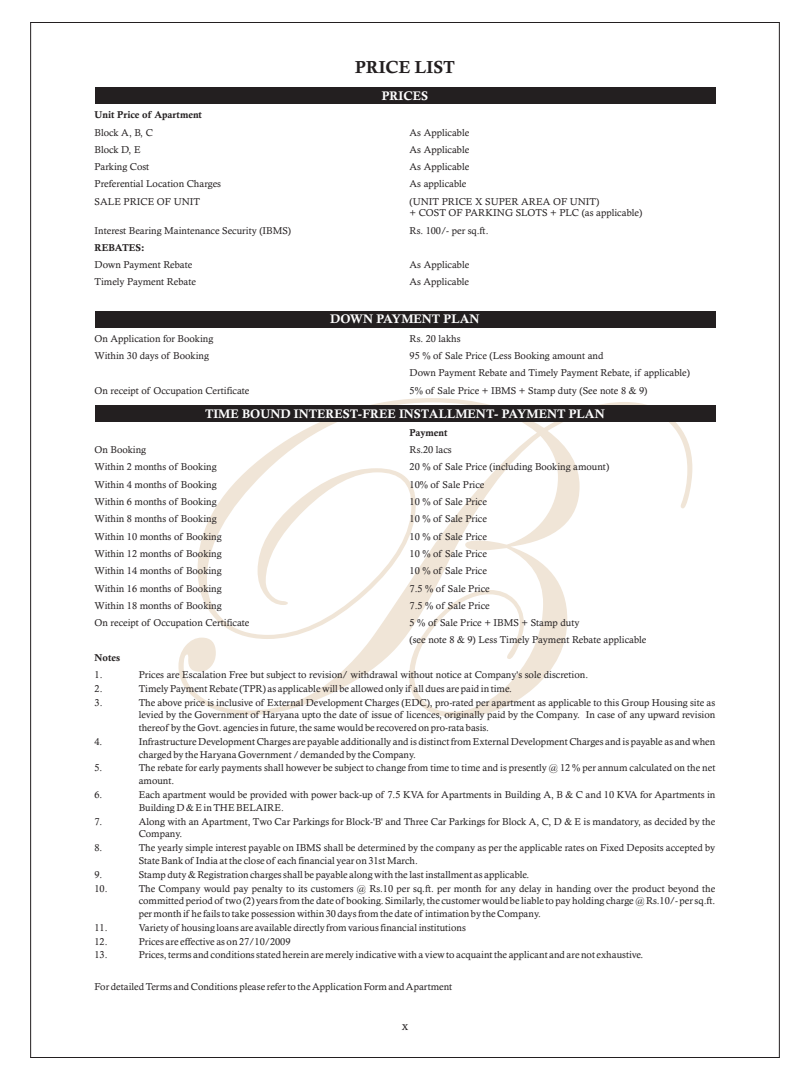
<style>
.page{position:relative;width:810px;height:1080px;background:#fff}
.page>*{position:absolute;margin:0;border:0;box-sizing:border-box;transform-origin:0 0}
.t1{font:700 17.5px "Calisto";color:#231f20}
.t2{font:700 12.5px "Calisto";color:#fff}
.t3{font:12.5px "Calisto";color:#231f20}
.t4{font:10px/12.8px "Calisto";color:#231f20}
.t5{font:700 10px "Calisto";color:#231f20}
</style>
<div class="page">
<svg style="left:178px;top:398px;width:514px;height:319px"></svg>
<div style="left:95px;top:87px;width:620px;height:17px;background:#231f20"></div>
<div style="left:95px;top:311px;width:620px;height:17px;background:#231f20"></div>
<div style="left:95px;top:405px;width:620px;height:17px;background:#231f20"></div>
<h1 class="t1" style="left:355px;top:61px;width:101px">PRICE LIST</h1>
<p class="t2" style="left:382px;top:91px;width:48px">PRICES</p>
<p class="t5" style="left:95px;top:111px;width:109px">Unit Price of Apartment</p>
<p class="t4" style="left:95px;top:127px;width:60px">Block A, B, C</p>
<p class="t4" style="left:410px;top:127px;width:61px">As Applicable</p>
<p class="t4" style="left:95px;top:144px;width:48px">Block D, E</p>
<p class="t4" style="left:410px;top:144px;width:61px">As Applicable</p>
<p class="t4" style="left:95px;top:161px;width:56px">Parking Cost</p>
<p class="t4" style="left:410px;top:161px;width:61px">As Applicable</p>
<p class="t4" style="left:95px;top:179px;width:128px">Preferential Location Charges</p>
<p class="t4" style="left:410px;top:179px;width:58px">As applicable</p>
<p class="t4" style="left:95px;top:196px;width:107px">SALE PRICE OF UNIT</p>
<p class="t4" style="left:410px;top:197px;width:234px;line-height:11.5px">(UNIT PRICE X SUPER AREA OF UNIT)<br>+ COST OF PARKING SLOTS + PLC (as applicable)</p>
<p class="t4" style="left:95px;top:225px;width:198px">Interest Bearing Maintenance Security (IBMS)</p>
<p class="t4" style="left:410px;top:225px;width:80px">Rs. 100/- per sq.ft.</p>
<p class="t5" style="left:95px;top:244px;width:51px">REBATES:</p>
<p class="t4" style="left:95px;top:259px;width:99px">Down Payment Rebate</p>
<p class="t4" style="left:410px;top:259px;width:61px">As Applicable</p>
<p class="t4" style="left:95px;top:277px;width:103px">Timely Payment Rebate</p>
<p class="t4" style="left:410px;top:277px;width:61px">As Applicable</p>
<p class="t2" style="left:330px;top:315px;width:151px">DOWN PAYMENT PLAN</p>
<p class="t4" style="left:95px;top:333px;width:120px">On Application for Booking</p>
<p class="t4" style="left:410px;top:333px;width:52px">Rs. 20 lakhs</p>
<p class="t4" style="left:95px;top:350px;width:116px">Within 30 days of Booking</p>
<p class="t4" style="left:410px;top:348px;width:282px;line-height:17.4px">95 % of Sale Price (Less Booking amount and<br>Down Payment Rebate and Timely Payment Rebate, if applicable)</p>
<p class="t4" style="left:95px;top:385px;width:156px">On receipt of Occupation Certificate</p>
<p class="t4" style="left:410px;top:385px;width:239px">5% of Sale Price + IBMS + Stamp duty (See note 8 &amp; 9)</p>
<p class="t5" style="left:410px;top:429px;width:39px">Payment</p>
<p class="t4" style="left:95px;top:444px;width:53px">On Booking</p>
<p class="t4" style="left:410px;top:444px;width:44px">Rs.20 lacs</p>
<p class="t4" style="left:95px;top:461px;width:123px">Within 2 months of Booking</p>
<p class="t4" style="left:410px;top:461px;width:201px">20 % of Sale Price (including Booking amount)</p>
<p class="t4" style="left:95px;top:479px;width:123px">Within 4 months of Booking</p>
<p class="t4" style="left:410px;top:479px;width:76px">10% of Sale Price</p>
<p class="t4" style="left:95px;top:496px;width:123px">Within 6 months of Booking</p>
<p class="t4" style="left:410px;top:496px;width:79px">10 % of Sale Price</p>
<p class="t4" style="left:95px;top:513px;width:123px">Within 8 months of Booking</p>
<p class="t4" style="left:410px;top:513px;width:79px">10 % of Sale Price</p>
<p class="t4" style="left:95px;top:531px;width:129px">Within 10 months of Booking</p>
<p class="t4" style="left:410px;top:531px;width:79px">10 % of Sale Price</p>
<p class="t4" style="left:95px;top:548px;width:129px">Within 12 months of Booking</p>
<p class="t4" style="left:410px;top:548px;width:79px">10 % of Sale Price</p>
<p class="t4" style="left:95px;top:565px;width:129px">Within 14 months of Booking</p>
<p class="t4" style="left:410px;top:565px;width:79px">10 % of Sale Price</p>
<p class="t4" style="left:95px;top:583px;width:129px">Within 16 months of Booking</p>
<p class="t4" style="left:410px;top:583px;width:82px">7.5 % of Sale Price</p>
<p class="t4" style="left:95px;top:600px;width:129px">Within 18 months of Booking</p>
<p class="t4" style="left:410px;top:600px;width:82px">7.5 % of Sale Price</p>
<p class="t4" style="left:95px;top:617px;width:156px">On receipt of Occupation Certificate</p>
<p class="t4" style="left:410px;top:615px;width:238px;line-height:17.4px">5 % of Sale Price + IBMS + Stamp duty<br>(see note 8 &amp; 9) Less Timely Payment Rebate applicable</p>
<p class="t5" style="left:95px;top:654px;width:27px">Notes</p>
<p class="t4" style="left:95px;top:669px;width:9px">1.</p>
<p class="t4" style="left:139px;top:669px;width:451px">Prices are Escalation Free but subject to revision/ withdrawal without notice at Company's sole discretion.</p>
<p class="t4" style="left:95px;top:683px;width:9px">2.</p>
<p class="t4" style="left:139px;top:683px;width:375px">Timely Payment Rebate (TPR) as applicable will be allowed only if all dues are paid in time.</p>
<p class="t4" style="left:95px;top:697px;width:9px">3.</p>
<p class="t4" style="left:139px;top:697px;width:578px;text-align:justify">The above price is inclusive of External Development Charges (EDC), pro-rated per apartment as applicable to this Group Housing site as levied by the Government of Haryana upto the date of issue of licences, originally paid by the Company. In case of any upward revision thereof by the Govt. agencies in future, the same would be recovered on pro-rata basis.</p>
<p class="t4" style="left:95px;top:736px;width:9px">4.</p>
<p class="t4" style="left:139px;top:736px;width:578px">Infrastructure Development Charges are payable additionally and is distinct from External Development Charges and is payable as and when charged by the Haryana Government / demanded by the Company.</p>
<p class="t4" style="left:95px;top:763px;width:9px">5.</p>
<p class="t4" style="left:139px;top:763px;width:578px">The rebate for early payments shall however be subject to change from time to time and is presently @ 12 % per annum calculated on the net amount.</p>
<p class="t4" style="left:95px;top:789px;width:9px">6.</p>
<p class="t4" style="left:139px;top:789px;width:578px">Each apartment would be provided with power back-up of 7.5 KVA for Apartments in Building A, B &amp; C and 10 KVA for Apartments in<br>Building D &amp; E in THE BELAIRE.</p>
<p class="t4" style="left:95px;top:816px;width:9px">7.</p>
<p class="t4" style="left:139px;top:816px;width:578px">Along with an Apartment, Two Car Parkings for Block-'B' and Three Car Parkings for Block A, C, D &amp; E is mandatory, as decided by the<br>Company.</p>
<p class="t4" style="left:95px;top:842px;width:9px">8.</p>
<p class="t4" style="left:139px;top:842px;width:578px">The yearly simple interest payable on IBMS shall be determined by the company as per the applicable rates on Fixed Deposits accepted by<br>State Bank of India at the close of each financial year on 31st March.</p>
<p class="t4" style="left:95px;top:869px;width:9px">9.</p>
<p class="t4" style="left:139px;top:869px;width:392px">Stamp duty &amp; Registration charges shall be payable along with the last installment as applicable.</p>
<p class="t4" style="left:95px;top:883px;width:15px">10.</p>
<p class="t4" style="left:139px;top:883px;width:578px;text-align:justify">The Company would pay penalty to its customers @ Rs.10 per sq.ft. per month for any delay in handing over the product beyond the committed period of two (2) years from the date of booking. Similarly, the customer would be liable to pay holding charge @ Rs.10/- per sq.ft. per month if he fails to take possession within 30 days from the date of intimation by the Company.</p>
<p class="t4" style="left:95px;top:922px;width:15px">11.</p>
<p class="t4" style="left:139px;top:922px;width:329px">Variety of housing loans are available directly from various financial institutions</p>
<p class="t4" style="left:95px;top:936px;width:15px">12.</p>
<p class="t4" style="left:139px;top:936px;width:153px">Prices are effective as on 27/10/2009</p>
<p class="t4" style="left:95px;top:950px;width:15px">13.</p>
<p class="t4" style="left:139px;top:950px;width:506px">Prices, terms and conditions stated herein are merely indicative with a view to acquaint the applicant and are not exhaustive.</p>
<p class="t4" style="left:95px;top:981px;width:359px">For detailed Terms and Conditions please refer to the Application Form and Apartment</p>
<p class="t2" style="left:205px;top:409px;width:401px">TIME BOUND INTEREST-FREE INSTALLMENT- PAYMENT PLAN</p>
<p class="t3" style="left:402px;top:1021px;width:8px">x</p>
</div>
